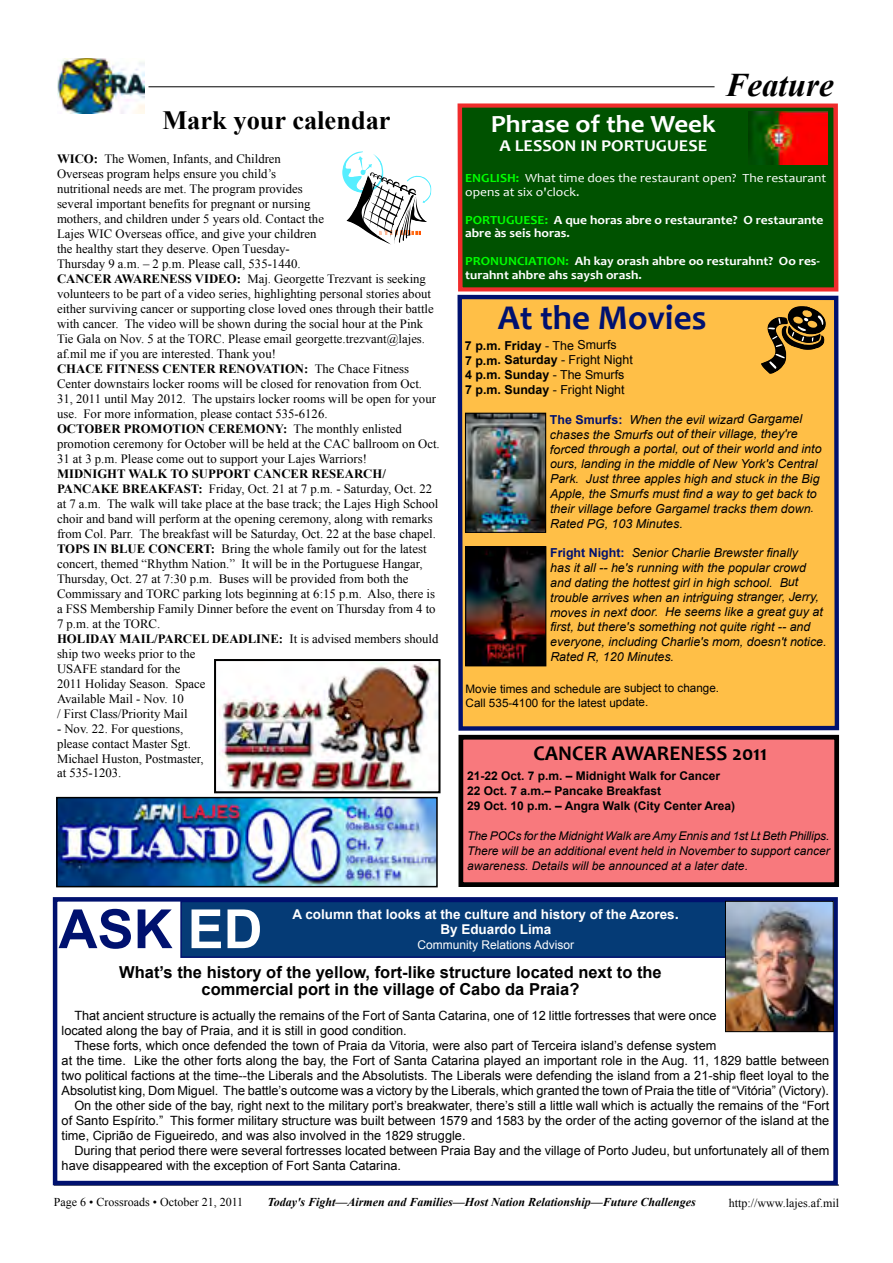
<style>
.page{position:relative;width:893px;height:1263px;background:#fff}
.page>*{position:absolute;margin:0;border:0;box-sizing:border-box;transform-origin:0 0}
.t1{font:700 54px "Arial";color:#00116f}
.t2{font:700 34.95px "Candara";color:#00116f}
.t3{font:italic 700 33px "Times New Roman";color:#000}
.t4{font:700 26.4px "Times New Roman";color:#000}
.t5{font:700 24.9px "Candara";color:#fff;scale:1.09 1}
.t6{font:700 21px "Candara";color:#000}
.t7{font:700 16.65px "Candara";color:#fff;scale:1.09 1}
.t8{font:700 16.5px/16.5px "Arial";color:#000;text-align:center}
.t9{font:700 13.5px "Arial";color:#fff}
.t10{font:12.75px/15px "Times New Roman";color:#000}
.t11{font:12.75px/15px "Arial";color:#000}
.t12{font:italic 12.45px/14.9px "Arial";color:#000}
.t13{font:700 12.45px/13.8px "Candara";color:#fff;scale:1.09 1}
.t14{font:700 12.45px/14.9px "Arial";color:#000}
.t15{font:12.45px/13.8px "Candara";color:#fff;scale:1.09 1}
.t16{font:italic 12px/15px "Arial";color:#000;text-align:justify}
.t17{font:700 12px/15px "Arial";color:#000}
.t18{font:italic 700 12px "Times New Roman";color:#000}
.t19{font:12px "Times New Roman";color:#000}
.t20{font:12px "Arial";color:#fff}
.t21{font:11.7px/14.1px "Arial";color:#000}
.s1{font-weight:700;color:#0f0}
.s2{color:#0f0}
.s3{font-weight:700}
.s4{font-weight:400}
.s5{font-weight:700;font-style:normal;color:#00116f}
.s6{font-size:15px}
.s7{color:#fff}
</style>
<div class="page">
<hr style="left:54px;top:1185px;width:785px;height:1px;background:#000">
<hr style="left:148px;top:87px;width:566px;height:1px;background:#000">
<img style="left:57px;top:58px;width:87px;height:56px">
<svg style="left:457px;top:103px;width:382px;height:189px;background:#135005"></svg>
<div style="left:53px;top:897px;width:785px;height:288px;border:4px solid #00116f"></div>
<div style="left:180px;top:901px;width:652px;height:57px;background:#053b76;border:2px solid #00116f"></div>
<img style="left:727px;top:903px;width:105px;height:127px">
<div style="left:725px;top:901px;width:109px;height:131px;border:1px solid #000"></div>
<img style="left:59px;top:800px;width:376px;height:84px">
<div style="left:56px;top:797px;width:382px;height:90px;border:2px solid #000"></div>
<img style="left:748px;top:112px;width:79px;height:53px">
<div style="left:461px;top:737px;width:376px;height:148px;background:#f8797d"></div>
<div style="left:458px;top:735px;width:381px;height:152px;border:5px solid #000"></div>
<svg style="left:342px;top:151px;width:85px;height:94px"></svg>
<div style="left:457px;top:294px;width:383px;height:437px;background:#ffbf47"></div>
<svg style="left:761px;top:306px;width:65px;height:68px;background:#9c7630"></svg>
<img style="left:219px;top:663px;width:218px;height:127px">
<div style="left:214px;top:659px;width:226px;height:134px;border:2px solid #000"></div>
<img style="left:467px;top:548px;width:77px;height:116px">
<div style="left:465px;top:546px;width:81px;height:120px;border:1px solid #000"></div>
<img style="left:467px;top:415px;width:77px;height:116px">
<div style="left:465px;top:413px;width:81px;height:120px;border:1px solid #000"></div>
<h3 class="t3" style="left:725px;top:62px;width:110px">Feature</h3>
<h3 class="t4" style="left:162px;top:102px;width:230px">Mark your calendar</h3>
<h3 class="t5" style="left:491px;top:108px;width:208px">Phrase of the Week</h3>
<h3 class="t7" style="left:500px;top:136px;width:192px">A LESSON IN PORTUGUESE</h3>
<p class="t15" style="left:465px;top:171px;width:333px"><span class="s1">ENGLISH:</span> What time does the restaurant open? The restaurant opens at six o'clock.</p>
<p class="t13" style="left:465px;top:212px;width:330px"><span class="s2">PORTUGUESE:</span> A que horas abre o restaurante? O restaurante abre às seis horas.</p>
<p class="t13" style="left:465px;top:254px;width:327px"><span class="s2">PRONUNCIATION:</span> Ah kay orash ahbre oo resturahnt? Oo res&shy;turahnt ahbre ahs saysh orash.</p>
<p class="t10" style="left:57px;top:151px;width:384px"><span class="s3">WICO:</span> The Women, Infants, and Children<br>Overseas program helps ensure you child’s<br>nutritional needs are met. The program provides<br>several important benefits for pregnant or nursing<br>mothers, and children under 5 years old. Contact the<br>Lajes WIC Overseas office, and give your children<br>the healthy start they deserve. Open Tuesday-<br>Thursday 9 a.m. – 2 p.m. Please call, 535-1440.<br><span class="s3">CANCER AWARENESS VIDEO:</span> Maj. Georgette Trezvant is seeking volunteers to be part of a video series, highlighting personal stories about either surviving cancer or supporting close loved ones through their battle with cancer. The video will be shown during the social hour at the Pink Tie Gala on Nov. 5 at the TORC. Please email georgette.trezvant@lajes. af.mil me if you are interested. Thank you!<br><span class="s3">CHACE FITNESS CENTER RENOVATION:</span> The Chace Fitness Center downstairs locker rooms will be closed for renovation from Oct.<br>31, 2011 until May 2012. The upstairs locker rooms will be open for your use. For more information, please contact 535-6126.<br><span class="s3">OCTOBER PROMOTION CEREMONY:</span> The monthly enlisted promotion ceremony for October will be held at the CAC ballroom on Oct.<br>31 at 3 p.m. Please come out to support your Lajes Warriors!</p>
<p class="t10" style="left:57px;top:466px;width:383px"><span class="s3">MIDNIGHT WALK TO SUPPORT CANCER RESEARCH/ PANCAKE BREAKFAST:</span> Friday, Oct. 21 at 7 p.m. - Saturday, Oct. 22 at 7 a.m. The walk will take place at the base track; the Lajes High School choir and band will perform at the opening ceremony, along with remarks from Col. Parr. The breakfast will be Saturday, Oct. 22 at the base chapel.<br><span class="s3">TOPS IN BLUE CONCERT:</span> Bring the whole family out for the latest concert, themed “Rhythm Nation.” It will be in the Portuguese Hangar, Thursday, Oct. 27 at 7:30 p.m. Buses will be provided from both the Commissary and TORC parking lots beginning at 6:15 p.m. Also, there is a FSS Membership Family Dinner before the event on Thursday from 4 to 7 p.m. at the TORC.<br><span class="s3">HOLIDAY MAIL/PARCEL DEADLINE:</span> It is advised members should ship two weeks prior to the<br>USAFE standard for the<br>2011 Holiday Season. Space<br>Available Mail - Nov. 10<br>/ First Class/Priority Mail</p>
<p class="t10" style="left:57px;top:720px;width:148px">- Nov. 22. For questions, please contact Master Sgt.<br>Michael Huston, Postmaster, at 535-1203.</p>
<h2 class="t2" style="left:498px;top:295px;width:210px">At the Movies</h2>
<p class="t14" style="left:465px;top:338px;width:169px">7 p.m. Friday <span class="s4">- The Smurfs<br></span>7 p.m. Saturday <span class="s4">- Fright Night<br></span>4 p.m. Sunday <span class="s4">- The Smurfs<br></span>7 p.m. Sunday <span class="s4">- Fright Night</span></p>
<p class="t12" style="left:550px;top:412px;width:273px"><span class="s5">The Smurfs:</span> When the evil wizard Gargamel chases the Smurfs out of their village, they're forced through a portal, out of their world and into ours, landing in the middle of New York's Central Park. Just three apples high and stuck in the Big Apple, the Smurfs must find a way to get back to their village before Gargamel tracks them down.<br>Rated PG, 103 Minutes.</p>
<p class="t12" style="left:550px;top:545px;width:278px"><span class="s5">Fright Night:</span> Senior Charlie Brewster finally<br>has it all -- he's running with the popular crowd and dating the hottest girl in high school. But trouble arrives when an intriguing stranger, Jerry, moves in next door. He seems like a great guy at first, but there's something not quite right -- and everyone, including Charlie's mom, doesn't notice.<br>Rated R, 120 Minutes.</p>
<p class="t21" style="left:466px;top:681px;width:255px">Movie times and schedule are subject to change.<br>Call 535-4100 for the latest update.</p>
<h3 class="t6" style="left:533px;top:740px;width:235px">CANCER AWARENESS 2011</h3>
<p class="t17" style="left:467px;top:768px;width:270px">21-22 Oct. 7 p.m. – Midnight Walk for Cancer<br>22 Oct. 7 a.m.– Pancake Breakfast<br>29 Oct. 10 p.m. – Angra Walk (City Center Area)</p>
<p class="t16" style="left:467px;top:828px;width:364px">The POCs for the Midnight Walk are Amy Ennis and 1st Lt Beth Phillips.<br>There will be an additional event held in November to support cancer awareness. Details will be announced at a later date.</p>
<p class="t9" style="left:292px;top:905px;width:388px">A column that looks at the culture and history of the Azores<span class="s6">.</span></p>
<h1 class="t1" style="left:59px;top:893px;width:206px">ASK <span class="s7">ED</span></h1>
<p class="t9" style="left:440px;top:921px;width:113px">By Eduardo Lima</p>
<p class="t20" style="left:417px;top:937px;width:158px">Community Relations Advisor</p>
<p class="t8" style="left:119px;top:965px;width:544px">What’s the history of the yellow, fort-like structure located next to the commercial port in the village of Cabo da Praia?</p>
<p class="t11" style="left:62px;top:1008px;width:656px;text-indent:13px">That ancient structure is actually the remains of the Fort of Santa Catarina, one of 12 little fortresses that were once located along the bay of Praia, and it is still in good condition.</p>
<p class="t11" style="left:74px;top:1038px;width:644px">These forts, which once defended the town of Praia da Vitoria, were also part of Terceira island’s defense system</p>
<p class="t11" style="left:62px;top:1053px;width:769px">at the time. Like the other forts along the bay, the Fort of Santa Catarina played an important role in the Aug. 11, 1829 battle between</p>
<p class="t11" style="left:62px;top:1068px;width:769px">two political factions at the time--the Liberals and the Absolutists. The Liberals were defending the island from a 21-ship fleet loyal to the</p>
<p class="t11" style="left:62px;top:1083px;width:769px">Absolutist king, Dom Miguel. The battle’s outcome was a victory by the Liberals, which granted the town of Praia the title of “Vitória” (Victory).</p>
<p class="t11" style="left:74px;top:1098px;width:756px">On the other side of the bay, right next to the military port’s breakwater, there’s still a little wall which is actually the remains of the “Fort</p>
<p class="t11" style="left:62px;top:1113px;width:769px">of Santo Espírito.” This former military structure was built between 1579 and 1583 by the order of the acting governor of the island at the</p>
<p class="t11" style="left:62px;top:1128px;width:405px">time, Ciprião de Figueiredo, and was also involved in the 1829 struggle.</p>
<p class="t11" style="left:74px;top:1143px;width:756px">During that period there were several fortresses located between Praia Bay and the village of Porto Judeu, but unfortunately all of them</p>
<p class="t11" style="left:62px;top:1158px;width:341px">have disappeared with the exception of Fort Santa Catarina.</p>
<p class="t19" style="left:54px;top:1194px;width:191px">Page 6 • Crossroads • October 21, 2011</p>
<p class="t18" style="left:267px;top:1194px;width:430px">Today's Fight—Airmen and Families—Host Nation Relationship—Future Challenges</p>
<p class="t19" style="left:729px;top:1194px;width:112px">http://www.lajes.af.mil</p>
</div>
